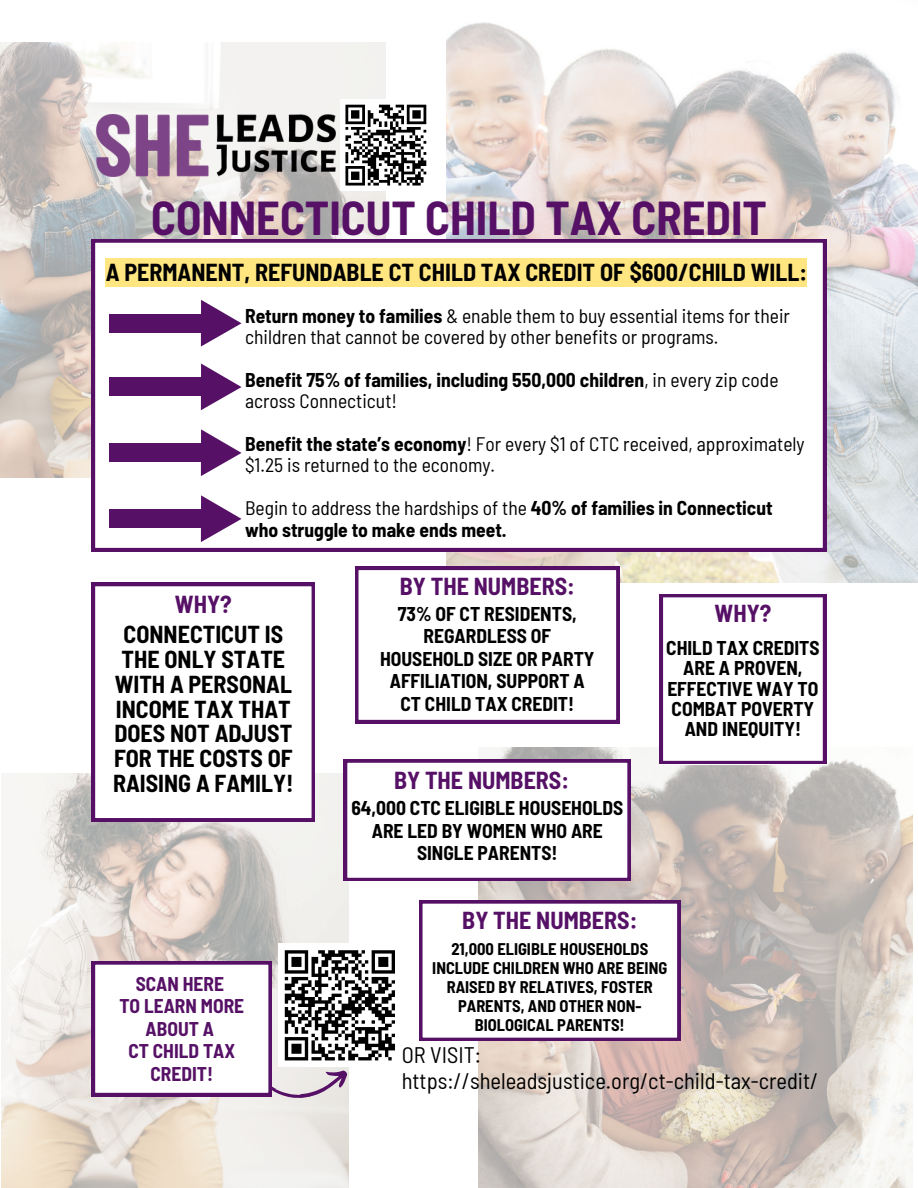
<style>
.page{position:relative;width:918px;height:1188px;background:#fff}
.page>*{position:absolute;margin:0;border:0;box-sizing:border-box;transform-origin:0 0}
.t1{font:700 semi-condensed 46.5px "Barlow";color:#561166}
.t2{font:700 semi-condensed 24px/24.8px "Barlow";color:#000;text-align:center}
.t3{font:700 semi-condensed 24px "Barlow";color:#561166}
.t4{font:semi-condensed 22.5px/25.8px "Barlow";color:#000}
.t5{font:700 semi-condensed 19.5px/22.5px "Barlow";color:#000;text-align:center}
.t6{font:semi-condensed 19.5px/21.3px "Barlow";color:#000}
.t7{font:700 semi-condensed 19.5px/22.5px "Barlow";color:#561166;text-align:center}
.t8{font:700 semi-condensed 16.5px/19.2px "Barlow";color:#000;text-align:center}
.s1{font-weight:700}
.s2{font-weight:400}
</style>
<div class="page">
<img style="left:447px;top:22px;width:471px;height:561px">
<img style="left:478px;top:748px;width:435px;height:440px">
<img style="left:0;top:43px;width:385px;height:435px">
<img style="left:1px;top:774px;width:348px;height:414px">
<img style="left:96px;top:114px;width:240px;height:62px">
<div style="left:340px;top:99px;width:92px;height:92px;background:#fff"></div>
<svg style="left:345px;top:104px;width:82px;height:82px"></svg>
<svg style="left:92px;top:239px;width:734px;height:312px"></svg>
<div style="left:109px;top:314px;width:92px;height:18px;background:#561166"></div>
<svg style="left:201px;top:300px;width:40px;height:47px"></svg>
<div style="left:106px;top:258px;width:701px;height:29px;background:#ffe681"></div>
<div style="left:109px;top:378px;width:92px;height:18px;background:#561166"></div>
<svg style="left:201px;top:364px;width:40px;height:46px"></svg>
<div style="left:109px;top:444px;width:92px;height:18px;background:#561166"></div>
<svg style="left:201px;top:429px;width:40px;height:47px"></svg>
<div style="left:109px;top:510px;width:92px;height:18px;background:#561166"></div>
<svg style="left:201px;top:495px;width:40px;height:47px"></svg>
<svg style="left:355px;top:567px;width:265px;height:156px"></svg>
<svg style="left:660px;top:594px;width:166px;height:170px"></svg>
<svg style="left:92px;top:583px;width:223px;height:238px"></svg>
<div style="left:278px;top:944px;width:124px;height:123px;background:#fff"></div>
<svg style="left:92px;top:949px;width:303px;height:157px"></svg>
<svg style="left:344px;top:759px;width:287px;height:122px"></svg>
<svg style="left:419px;top:900px;width:261px;height:141px"></svg>
<p class="t1" style="left:151px;top:188px;width:617px">CONNECTICUT CHILD TAX CREDIT</p>
<p class="t2" style="left:106px;top:259px;width:703px">A PERMANENT, REFUNDABLE CT CHILD TAX CREDIT OF $600/CHILD WILL:</p>
<p class="t6" style="left:245px;top:304px;width:546px"><span class="s1">Return money to families</span> &amp; enable them to buy essential items for their children that cannot be covered by other benefits or programs.</p>
<h1 class="t5" style="left:245px;top:369px;width:535px;line-height:21.3px;text-align:left">Benefit 75% of families, including 550,000 children<span class="s2">, in every zip code across Connecticut!</span></h1>
<p class="t6" style="left:245px;top:433px;width:561px"><span class="s1">Benefit the state’s economy</span>! For every $1 of CTC received, approximately $1.25 is returned to the economy.</p>
<p class="t5" style="left:245px;top:497px;width:529px;line-height:21.3px;text-align:left"><span class="s2">Begin to address the hardships of the</span> 40% of families in Connecticut who struggle to make ends meet.</p>
<h5 class="t3" style="left:175px;top:589px;width:58px">WHY?</h5>
<p class="t2" style="left:113px;top:622px;width:182px">CONNECTICUT IS<br>THE ONLY STATE<br>WITH A PERSONAL<br>INCOME TAX THAT<br>DOES NOT ADJUST<br>FOR THE COSTS OF<br>RAISING A FAMILY!</p>
<p class="t7" style="left:119px;top:971px;width:126px">SCAN HERE<br>TO LEARN MORE<br>ABOUT A<br>CT CHILD TAX<br>CREDIT!</p>
<h5 class="t3" style="left:400px;top:571px;width:177px">BY THE NUMBERS:</h5>
<p class="t5" style="left:380px;top:602px;width:216px">73% OF CT RESIDENTS,<br>REGARDLESS OF<br>HOUSEHOLD SIZE OR PARTY<br>AFFILIATION, SUPPORT A<br>CT CHILD TAX CREDIT!</p>
<h2 class="t3" style="left:394px;top:765px;width:177px">BY THE NUMBERS:</h2>
<h4 class="t5" style="left:351px;top:796px;width:273px">64,000 CTC ELIGIBLE HOUSEHOLDS<br>ARE LED BY WOMEN WHO ARE<br>SINGLE PARENTS!</h4>
<h5 class="t3" style="left:715px;top:598px;width:58px">WHY?</h5>
<p class="t5" style="left:666px;top:637px;width:155px;line-height:20.2px">CHILD TAX CREDITS<br>ARE A PROVEN,<br>EFFECTIVE WAY TO<br>COMBAT POVERTY<br>AND INEQUITY!</p>
<h2 class="t3" style="left:462px;top:905px;width:177px">BY THE NUMBERS:</h2>
<h2 class="t8" style="left:432px;top:938px;width:237px">21,000 ELIGIBLE HOUSEHOLDS<br>INCLUDE CHILDREN WHO ARE BEING<br>RAISED BY RELATIVES, FOSTER<br>PARENTS, AND OTHER NON-<br>BIOLOGICAL PARENTS!</h2>
<p class="t4" style="left:402px;top:1041px;width:418px">OR VISIT: https://sheleadsjustice.org/ct-child-tax-credit/</p>
</div>
